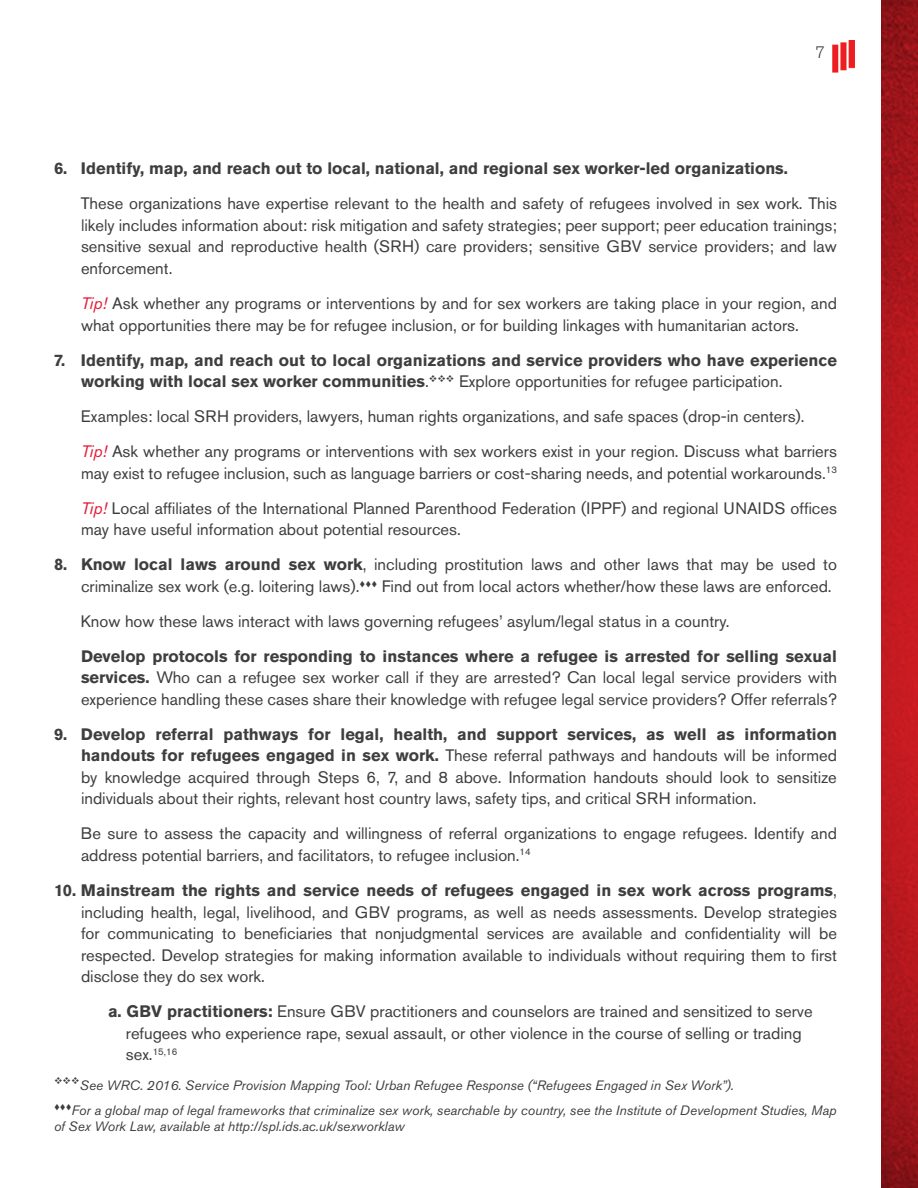
<style>
.page{position:relative;width:918px;height:1188px;background:#fff}
.page>*{position:absolute;margin:0;border:0;box-sizing:border-box;transform-origin:0 0}
.t1{font:16.5px/21.5px "Akzidenz Grotesk Std";color:#3e3e3f}
.t2{font:700 16.5px/21.5px "Akzidenz Grotesk Std";color:#3e3e3f}
.t3{font:300 16.5px "Akzidenz Grotesk Std";color:#3e3e3f}
.small_bullets_paragr{font:italic 13.5px/16.2px "Akzidenz Grotesk Std";color:#3e3e3f}
.t4{font:9.6px "Akzidenz Grotesk Std";color:#3e3e3f}
.s1{font-style:italic;color:#e51836}
.s2{font-weight:400}
.s3{font-weight:700}
.s4{font-size:16.5px}
</style>
<div class="page">
<img style="left:881px;top:0;width:37px;height:1188px">
<img style="left:833px;top:40px;width:21px;height:32px">
<p class="t3" style="left:815px;top:43px;width:11px">7</p>
<p class="t2" style="left:54px;top:158px;width:736px">6. Identify, map, and reach out to local, national, and regional sex worker-led organizations.</p>
<p class="t1" style="left:81px;top:193px;width:758px;text-align:justify">These organizations have expertise relevant to the health and safety of refugees involved in sex work. This likely includes information about: risk mitigation and safety strategies; peer support; peer education trainings; sensitive sexual and reproductive health (SRH) care providers; sensitive GBV service providers; and law enforcement.</p>
<p class="t1" style="left:81px;top:292px;width:757px"><span class="s1">Tip!</span> Ask whether any programs or interventions by and for sex workers are taking place in your region, and what opportunities there may be for refugee inclusion, or for building linkages with humanitarian actors.</p>
<p class="t2" style="left:81px;top:349px;width:757px;text-indent:-27px">7. Identify, map, and reach out to local organizations and service providers who have experience working with local sex worker communities<span class="s2">.</span>❖❖❖ <span class="s2">Explore opportunities for refugee participation.</span></p>
<p class="t1" style="left:81px;top:406px;width:725px">Examples: local SRH providers, lawyers, human rights organizations, and safe spaces (drop-in centers).</p>
<p class="t1" style="left:81px;top:441px;width:758px"><span class="s1">Tip!</span> Ask whether any programs or interventions with sex workers exist in your region. Discuss what barriers may exist to refugee inclusion, such as language barriers or cost-sharing needs, and potential workarounds.<sup>13</sup></p>
<p class="t1" style="left:81px;top:497px;width:758px"><span class="s1">Tip!</span> Local affiliates of the International Planned Parenthood Federation (IPPF) and regional UNAIDS offices may have useful information about potential resources.</p>
<p class="t1" style="left:81px;top:554px;width:757px;text-indent:-27px"><span class="s3">8. Know local laws around sex work</span>, including prostitution laws and other laws that may be used to criminalize sex work (e.g. loitering laws).▼▼▼ Find out from local actors whether/how these laws are enforced.</p>
<p class="t1" style="left:81px;top:610px;width:650px">Know how these laws interact with laws governing refugees’ asylum/legal status in a country.</p>
<p class="t1" style="left:81px;top:645px;width:758px;text-align:justify"><span class="s3">Develop protocols for responding to instances where a refugee is arrested for selling sexual services.</span> Who can a refugee sex worker call if they are arrested? Can local legal service providers with experience handling these cases share their knowledge with refugee legal service providers? Offer referrals?</p>
<p class="t1" style="left:81px;top:723px;width:757px;text-align:justify;text-indent:-27px"><span class="s3">9. Develop referral pathways for legal, health, and support services, as well as information handouts for refugees engaged in sex work.</span> These referral pathways and handouts will be informed by knowledge acquired through Steps 6, 7, and 8 above. Information handouts should look to sensitize individuals about their rights, relevant host country laws, safety tips, and critical SRH information.</p>
<p class="t1" style="left:81px;top:823px;width:757px">Be sure to assess the capacity and willingness of referral organizations to engage refugees. Identify and address potential barriers, and facilitators, to refugee inclusion.<sup>14</sup></p>
<p class="t1" style="left:81px;top:879px;width:758px;text-align:justify;text-indent:-27px"><span class="s3">10. Mainstream the rights and service needs of refugees engaged in sex work across programs</span>, including health, legal, livelihood, and GBV programs, as well as needs assessments. Develop strategies for communicating to beneficiaries that nonjudgmental services are available and confidentiality will be respected. Develop strategies for making information available to individuals without requiring them to first disclose they do sex work.</p>
<p class="t1" style="left:108px;top:1001px;width:706px;text-align:center"><span class="s3">a. GBV practitioners:</span> Ensure GBV practitioners and counselors are trained and sensitized to serve refugees who experience rape, sexual assault, or other violence in the course of selling or trading</p>
<p class="t4" style="left:126px;top:1046px;width:53px"><span class="s4">sex.</span>15,16</p>
<p class="small_bullets_paragr" style="left:54px;top:1077px;width:681px">❖❖❖See WRC. 2016. Service Provision Mapping Tool: Urban Refugee Response (“Refugees Engaged in Sex Work”).</p>
<p class="small_bullets_paragr" style="left:54px;top:1102px;width:784px">▼▼▼For a global map of legal frameworks that criminalize sex work, searchable by country, see the Institute of Development Studies, Map of Sex Work Law, available at http://spl.ids.ac.uk/sexworklaw</p>
</div>
